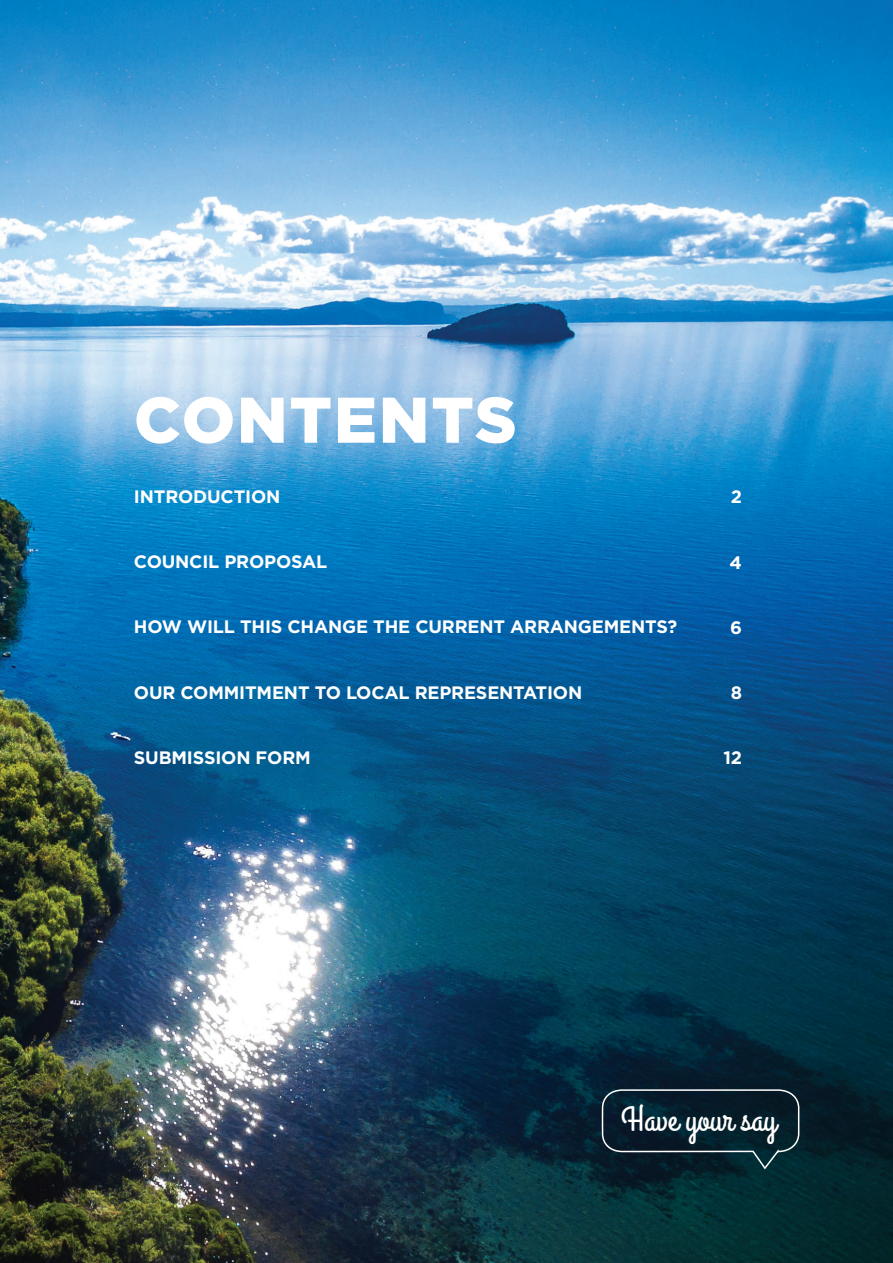
<style>
.page{position:relative;width:893px;height:1263px;background:#fff}
.page>*{position:absolute;margin:0;border:0;box-sizing:border-box;transform-origin:0 0}
.t1{font:900 64.35px "Gotham";letter-spacing:.03em;color:#fff}
.t2{font:34.2px "Grand Hotel";color:#fff}
.t3{font:700 18px "Gotham";letter-spacing:-.01em;color:#fff}
</style>
<div class="page">
<img style="left:0;top:0;width:893px;height:1263px">
<svg style="left:601px;top:1088px;width:199px;height:83px;background:#102834"></svg>
<h1 class="t1" style="left:134px;top:376px;width:384px">CONTENTS</h1>
<p class="t3" style="left:134px;top:485px;width:148px">INTRODUCTION</p>
<p class="t3" style="left:731px;top:485px;width:13px">2</p>
<p class="t3" style="left:134px;top:550px;width:195px">COUNCIL PROPOSAL</p>
<p class="t3" style="left:730px;top:550px;width:14px">4</p>
<p class="t3" style="left:134px;top:615px;width:545px">HOW WILL THIS CHANGE THE CURRENT ARRANGEMENTS?</p>
<p class="t3" style="left:730px;top:615px;width:13px">6</p>
<p class="t3" style="left:134px;top:680px;width:450px">OUR COMMITMENT TO LOCAL REPRESENTATION</p>
<p class="t3" style="left:731px;top:680px;width:13px">8</p>
<p class="t3" style="left:134px;top:745px;width:178px">SUBMISSION FORM</p>
<p class="t3" style="left:723px;top:745px;width:20px">12</p>
<h2 class="t2" style="left:621px;top:1097px;width:156px">Have your say</h2>
</div>
